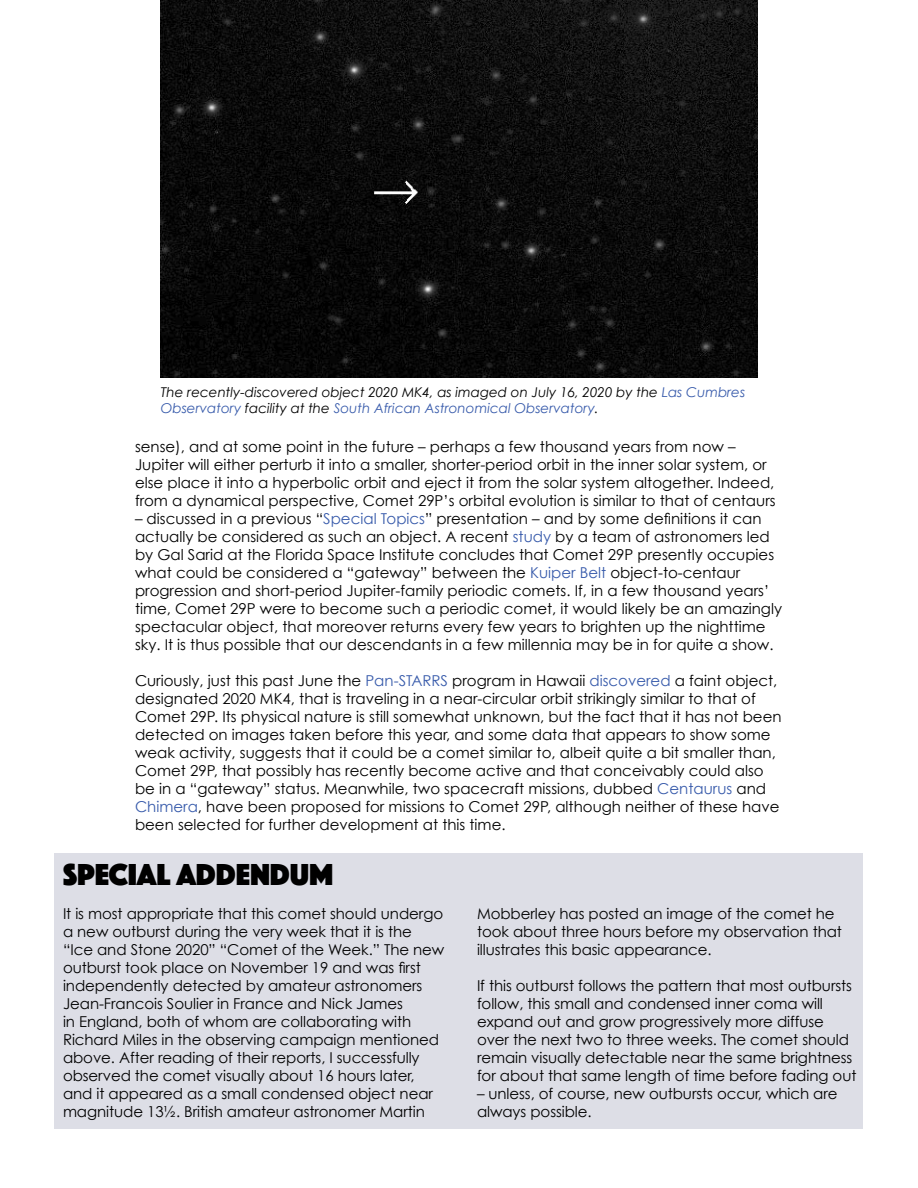
<style>
.page{position:relative;width:918px;height:1188px;background:#fff}
.page>*{position:absolute;margin:0;border:0;box-sizing:border-box;transform-origin:0 0}
.Body_Type{font:31.5px "Phosphate Solid";letter-spacing:-.005em;color:#000}
.Body_Type-2{font:15px/18px "Century Gothic";color:#000}
.Cutlines{font:italic 13.5px/16.2px "Century Gothic";color:#000}
.s1{color:#385bab}
</style>
<div class="page">
<div style="left:55px;top:853px;width:808px;height:276px;background:#dddee6"></div>
<img style="left:161px;top:0;width:596px;height:378px">
<p class="Cutlines" style="left:161px;top:384px;width:586px">The recently-discovered object 2020 MK4, as imaged on July 16, 2020 by the <span class="s1">Las Cumbres<br>Observatory</span> facility at the <span class="s1">South African Astronomical Observatory</span>.</p>
<p class="Body_Type-2" style="left:135px;top:438px;width:642px">sense), and at some point in the future – perhaps a few thousand years from now – Jupiter will either perturb it into a smaller, shorter-period orbit in the inner solar system, or else place it into a hyperbolic orbit and eject it from the solar system altogether. Indeed, from a dynamical perspective, Comet 29P’s orbital evolution is similar to that of centaurs</p>
<p class="Body_Type-2" style="left:135px;top:510px;width:649px">– discussed in a previous “<span class="s1">Special Topics</span>” presentation – and by some definitions it can actually be considered as such an object. A recent <span class="s1">study</span> by a team of astronomers led by Gal Sarid at the Florida Space Institute concludes that Comet 29P presently occupies what could be considered a “gateway” between the <span class="s1">Kuiper Belt</span> object-to-centaur progression and short-period Jupiter-family periodic comets. If, in a few thousand years’ time, Comet 29P were to become such a periodic comet, it would likely be an amazingly spectacular object, that moreover returns every few years to brighten up the nighttime sky. It is thus possible that our descendants in a few millennia may be in for quite a show.</p>
<p class="Body_Type-2" style="left:135px;top:672px;width:648px">Curiously, just this past June the <span class="s1">Pan-STARRS</span> program in Hawaii <span class="s1">discovered</span> a faint object, designated 2020 MK4, that is traveling in a near-circular orbit strikingly similar to that of Comet 29P. Its physical nature is still somewhat unknown, but the fact that it has not been detected on images taken before this year, and some data that appears to show some weak activity, suggests that it could be a comet similar to, albeit quite a bit smaller than, Comet 29P, that possibly has recently become active and that conceivably could also be in a “gateway” status. Meanwhile, two spacecraft missions, dubbed <span class="s1">Centaurus</span> and <span class="s1">Chimera</span>, have been proposed for missions to Comet 29P, although neither of these have been selected for further development at this time.</p>
<p class="Body_Type" style="left:63px;top:852px;width:272px">SPECIAL ADDENDUM</p>
<p class="Body_Type-2" style="left:63px;top:904px;width:383px">It is most appropriate that this comet should undergo a new outburst during the very week that it is the “Ice and Stone 2020” “Comet of the Week.” The new outburst took place on November 19 and was first independently detected by amateur astronomers Jean-Francois Soulier in France and Nick James<br>in England, both of whom are collaborating with Richard Miles in the observing campaign mentioned above. After reading of their reports, I successfully observed the comet visually about 16 hours later, and it appeared as a small condensed object near magnitude 13½. British amateur astronomer Martin</p>
<p class="Body_Type-2" style="left:477px;top:904px;width:367px">Mobberley has posted an image of the comet he took about three hours before my observation that illustrates this basic appearance.</p>
<p class="Body_Type-2" style="left:477px;top:976px;width:381px">If this outburst follows the pattern that most outbursts follow, this small and condensed inner coma will expand out and grow progressively more diffuse over the next two to three weeks. The comet should remain visually detectable near the same brightness for about that same length of time before fading out</p>
<p class="Body_Type-2" style="left:477px;top:1084px;width:362px">– unless, of course, new outbursts occur, which are always possible.</p>
</div>
